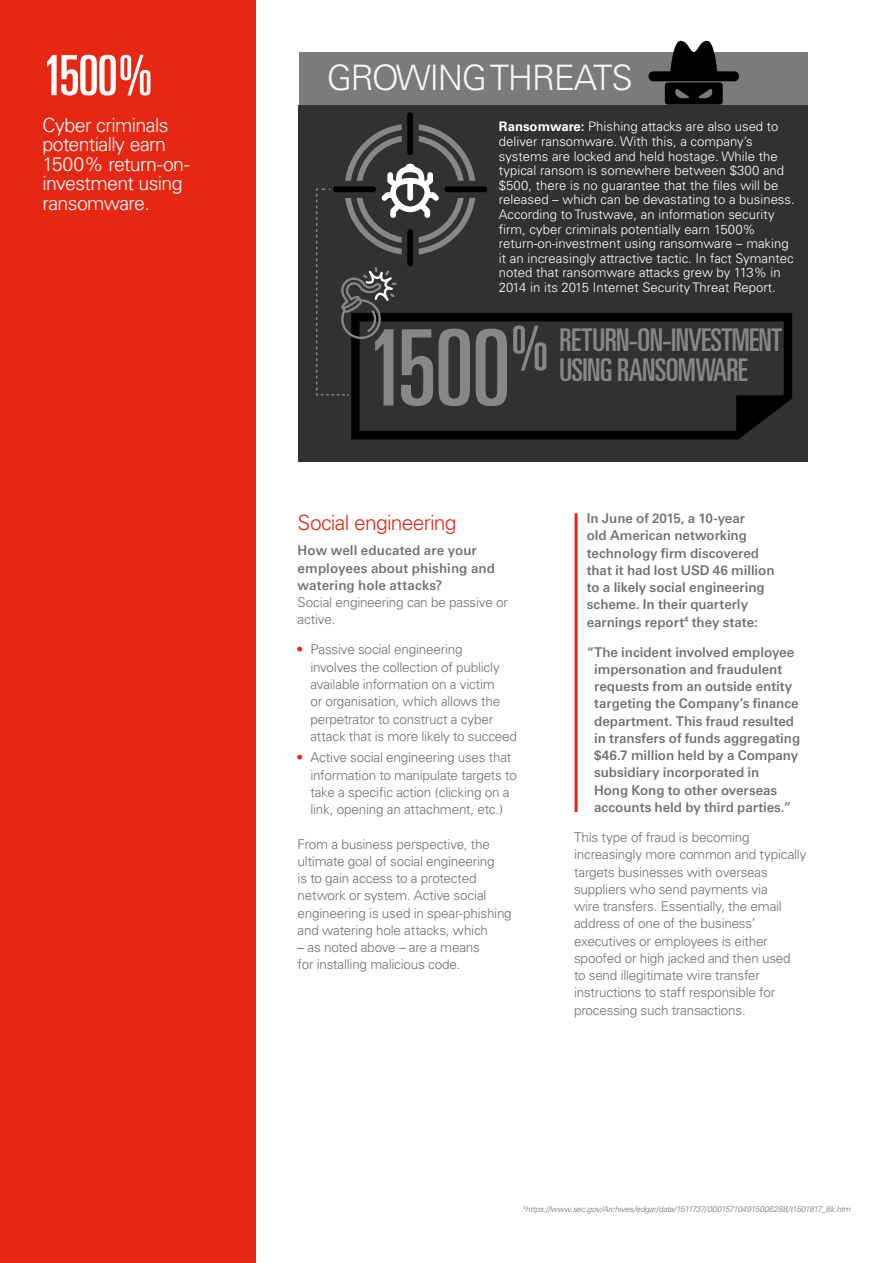
<style>
.page{position:relative;width:893px;height:1263px;background:#fff}
.page>*{position:absolute;margin:0;border:0;box-sizing:border-box;transform-origin:0 0}
.t1{font:ultra-condensed 55.5px "Univers";color:#fff}
.t2{font:300 35.1px "Univers";letter-spacing:-.04em;color:#f6f6f6}
.t3{font:ultra-condensed 31.35px/30.2px "Univers";letter-spacing:-.02em;color:#878787}
.Title_Sub_Head_Read{font:300 21px "Univers";letter-spacing:-.035em;color:#e52713}
.t4{font:300 19.5px/19.5px "Univers";letter-spacing:-.03em;color:#fff}
.Body_copy{font:300 13.5px/17.2px "Univers";letter-spacing:-.015em;color:#706f6f}
.Body_copy-2{font:600 13.5px/17.2px "Univers";letter-spacing:-.005em;color:#706f6f}
.Subhead{font:600 13.5px/17.2px "Univers";letter-spacing:.005em;color:#706f6f}
.t5{font:300 13.2px/14.5px "Univers";color:#fff}
.Footnote{font:italic 300 8.25px "Univers";letter-spacing:-.025em;color:#706f6f}
.s1{font-weight:700}
.s2{font-size:105.45px}
.s3{font-size:61.5px}
.s4{font-weight:700;color:#e52713}
</style>
<div class="page">
<div style="left:0;top:0;width:255px;height:1263px;background:#e52713"></div>
<hr style="left:575px;top:513px;width:3px;height:299px;background:#e52713">
<div style="left:298px;top:105px;width:510px;height:356px;background:#313132"></div>
<div style="left:444px;top:186px;width:43px;height:6px;background:#000;border-radius:3px"></div>
<div style="left:407px;top:112px;width:6px;height:43px;background:#000;border-radius:3px"></div>
<div style="left:299px;top:52px;width:509px;height:53px;background:#7c7b7b"></div>
<svg style="left:648px;top:41px;width:91px;height:64px"></svg>
<svg style="left:351px;top:313px;width:441px;height:126px"></svg>
<svg style="left:736px;top:395px;width:51px;height:39px"></svg>
<svg style="left:316px;top:124px;width:159px;height:272px"></svg>
<p class="t1" style="left:43px;top:44px;width:111px">1500%</p>
<p class="t4" style="left:43px;top:115px;width:149px">Cyber criminals potentially earn<br>1500% return-on&shy;investment using ransomware.</p>
<p class="t2" style="left:327px;top:56px;width:308px">GROWING THREATS</p>
<p class="t5" style="left:499px;top:119px;width:297px"><span class="s1">Ransomware:</span> Phishing attacks are also used to deliver ransomware. With this, a company’s systems are locked and held hostage. While the typical ransom is somewhere between $300 and $500, there is no guarantee that the files will be released – which can be devastating to a business.<br>According to Trustwave, an information security firm, cyber criminals potentially earn 1500% return-on-investment using ransomware – making it an increasingly attractive tactic. In fact Symantec noted that ransomware attacks grew by 113% in 2014 in its 2015 Internet Security Threat Report.</p>
<p class="t3" style="left:559px;top:325px;width:224px;text-indent:-193px"><span class="s2">1500</span><span class="s3">%</span> RETURN-ON-INVESTMENT<br>USING RANSOMWARE</p>
<p class="Title_Sub_Head_Read" style="left:298px;top:510px;width:160px">Social engineering</p>
<p class="Subhead" style="left:298px;top:542px;width:199px">How well educated are your employees about phishing and watering hole attacks?</p>
<p class="Body_copy" style="left:298px;top:594px;width:212px">Social engineering can be passive or active.</p>
<p class="Body_copy" style="left:310px;top:641px;width:208px;text-indent:-13px"><span class="s4">•</span> Passive social engineering<br>involves the collection of publicly available information on a victim<br>or organisation, which allows the perpetrator to construct a cyber attack that is more likely to succeed</p>
<p class="Body_copy" style="left:310px;top:749px;width:208px;text-indent:-13px"><span class="s4">•</span> Active social engineering uses that information to manipulate targets to take a specific action (clicking on a link, opening an attachment, etc.)</p>
<p class="Body_copy" style="left:298px;top:835px;width:216px">From a business perspective, the ultimate goal of social engineering<br>is to gain access to a protected network or system. Active social engineering is used in spear-phishing and watering hole attacks, which</p>
<p class="Body_copy" style="left:298px;top:939px;width:184px">– as noted above – are a means for installing malicious code.</p>
<p class="Body_copy-2" style="left:587px;top:510px;width:189px">In June of 2015, a 10-year<br>old American networking technology firm discovered that it had lost USD 46 million to a likely social engineering scheme. In their quarterly earnings report<sup>4</sup> they state:</p>
<p class="Body_copy-2" style="left:594px;top:643px;width:208px;text-indent:-7px">“The incident involved employee impersonation and fraudulent requests from an outside entity targeting the Company’s finance department. This fraud resulted in transfers of funds aggregating $46.7 million held by a Company subsidiary incorporated in<br>Hong Kong to other overseas accounts held by third parties.”</p>
<p class="Body_copy" style="left:574px;top:828px;width:234px">This type of fraud is becoming increasingly more common and typically targets businesses with overseas suppliers who send payments via<br>wire transfers. Essentially, the email address of one of the business’ executives or employees is either spoofed or high jacked and then used<br>to send illegitimate wire transfer instructions to staff responsible for processing such transactions.</p>
<p class="Footnote" style="left:523px;top:1204px;width:329px"><sup>4</sup>https://www.sec.gov/Archives/edgar/data/1511737/000157104915006288/t1501817_8k.htm</p>
</div>
